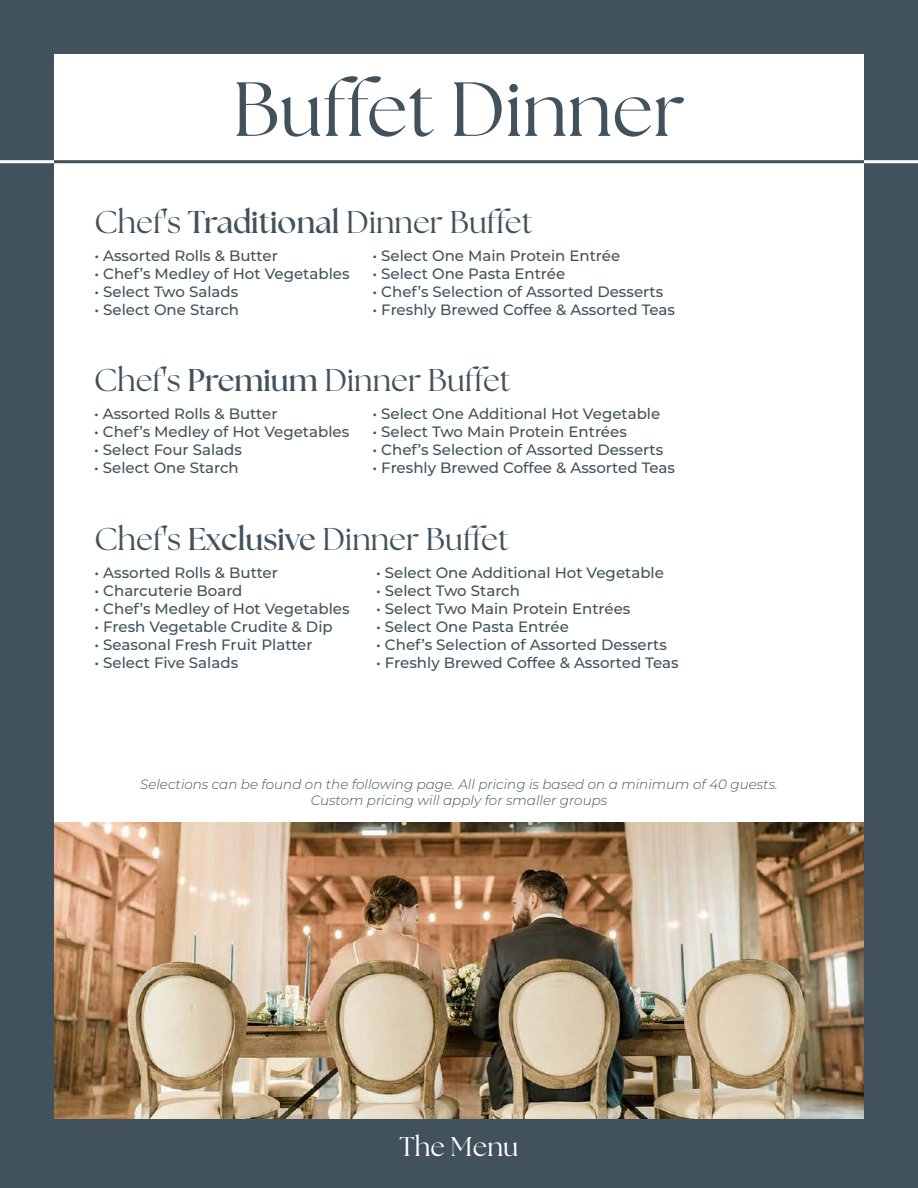
<style>
.page{position:relative;width:918px;height:1188px;background:#fff}
.page>*{position:absolute;margin:0;border:0;box-sizing:border-box;transform-origin:0 0}
.t1{font:76.5px "The Seasons";color:#42525c}
.t2{font:31.5px "The Seasons";color:#42525c}
.t3{font:27px "The Seasons";color:#fff}
.t4{font:500 15px "Montserrat";color:#42525c}
.t5{font:italic 300 13.5px/16.2px "Montserrat";color:#42525c;text-align:center}
.s1{font-weight:700}
</style>
<div class="page">
<img style="left:54px;top:823px;width:810px;height:296px">
<div style="left:0;top:1119px;width:918px;height:69px;background:#42525c"></div>
<div style="left:0;top:0;width:918px;height:54px;background:#42525c"></div>
<div style="left:0;top:0;width:54px;height:1134px;background:#42525c"></div>
<div style="left:864px;top:0;width:54px;height:1146px;background:#42525c"></div>
<hr style="left:54px;top:160px;width:810px;height:3px;background:#42525c">
<hr style="left:0;top:160px;width:54px;height:3px;background:#fff">
<hr style="left:864px;top:160px;width:54px;height:3px;background:#fff">
<h1 class="t1" style="left:233px;top:59px;width:454px">Buffet Dinner</h1>
<h2 class="t2" style="left:95px;top:201px;width:440px">Chef's <span class="s1">Traditional</span> Dinner Buffet</h2>
<p class="t4" style="left:373px;top:245px;width:249px">• Select One Main Protein Entrée</p>
<p class="t4" style="left:373px;top:263px;width:194px">• Select One Pasta Entrée</p>
<p class="t4" style="left:373px;top:281px;width:292px">• Chef’s Selection of Assorted Desserts</p>
<p class="t4" style="left:373px;top:299px;width:304px">• Freshly Brewed Coffee &amp; Assorted Teas</p>
<p class="t4" style="left:94px;top:245px;width:185px">• Assorted Rolls &amp; Butter</p>
<p class="t4" style="left:94px;top:263px;width:257px">• Chef’s Medley of Hot Vegetables</p>
<p class="t4" style="left:94px;top:281px;width:145px">• Select Two Salads</p>
<p class="t4" style="left:94px;top:299px;width:146px">• Select One Starch</p>
<h2 class="t2" style="left:94px;top:359px;width:418px">Chef's <span class="s1">Premium</span> Dinner Buffet</h2>
<p class="t4" style="left:373px;top:403px;width:289px">• Select One Additional Hot Vegetable</p>
<p class="t4" style="left:373px;top:421px;width:256px">• Select Two Main Protein Entrées</p>
<p class="t4" style="left:373px;top:439px;width:292px">• Chef’s Selection of Assorted Desserts</p>
<p class="t4" style="left:373px;top:457px;width:304px">• Freshly Brewed Coffee &amp; Assorted Teas</p>
<p class="t4" style="left:94px;top:403px;width:185px">• Assorted Rolls &amp; Butter</p>
<p class="t4" style="left:94px;top:421px;width:257px">• Chef’s Medley of Hot Vegetables</p>
<p class="t4" style="left:94px;top:439px;width:149px">• Select Four Salads</p>
<p class="t4" style="left:94px;top:457px;width:146px">• Select One Starch</p>
<h2 class="t2" style="left:95px;top:518px;width:416px">Chef's <span class="s1">Exclusive</span> Dinner Buffet</h2>
<p class="t4" style="left:376px;top:562px;width:289px">• Select One Additional Hot Vegetable</p>
<p class="t4" style="left:376px;top:580px;width:145px">• Select Two Starch</p>
<p class="t4" style="left:376px;top:598px;width:256px">• Select Two Main Protein Entrées</p>
<p class="t4" style="left:376px;top:616px;width:194px">• Select One Pasta Entrée</p>
<p class="t4" style="left:376px;top:634px;width:292px">• Chef’s Selection of Assorted Desserts</p>
<p class="t4" style="left:376px;top:652px;width:304px">• Freshly Brewed Coffee &amp; Assorted Teas</p>
<p class="t4" style="left:95px;top:562px;width:185px">• Assorted Rolls &amp; Butter</p>
<p class="t4" style="left:95px;top:580px;width:150px">• Charcuterie Board</p>
<p class="t4" style="left:95px;top:598px;width:257px">• Chef’s Medley of Hot Vegetables</p>
<p class="t4" style="left:95px;top:616px;width:240px">• Fresh Vegetable Crudite &amp; Dip</p>
<p class="t4" style="left:95px;top:634px;width:220px">• Seasonal Fresh Fruit Platter</p>
<p class="t4" style="left:95px;top:652px;width:145px">• Select Five Salads</p>
<p class="t5" style="left:140px;top:775px;width:639px">Selections can be found on the following page. All pricing is based on a minimum of 40 guests.<br>Custom pricing will apply for smaller groups</p>
<h3 class="t3" style="left:400px;top:1128px;width:120px">The Menu</h3>
</div>
